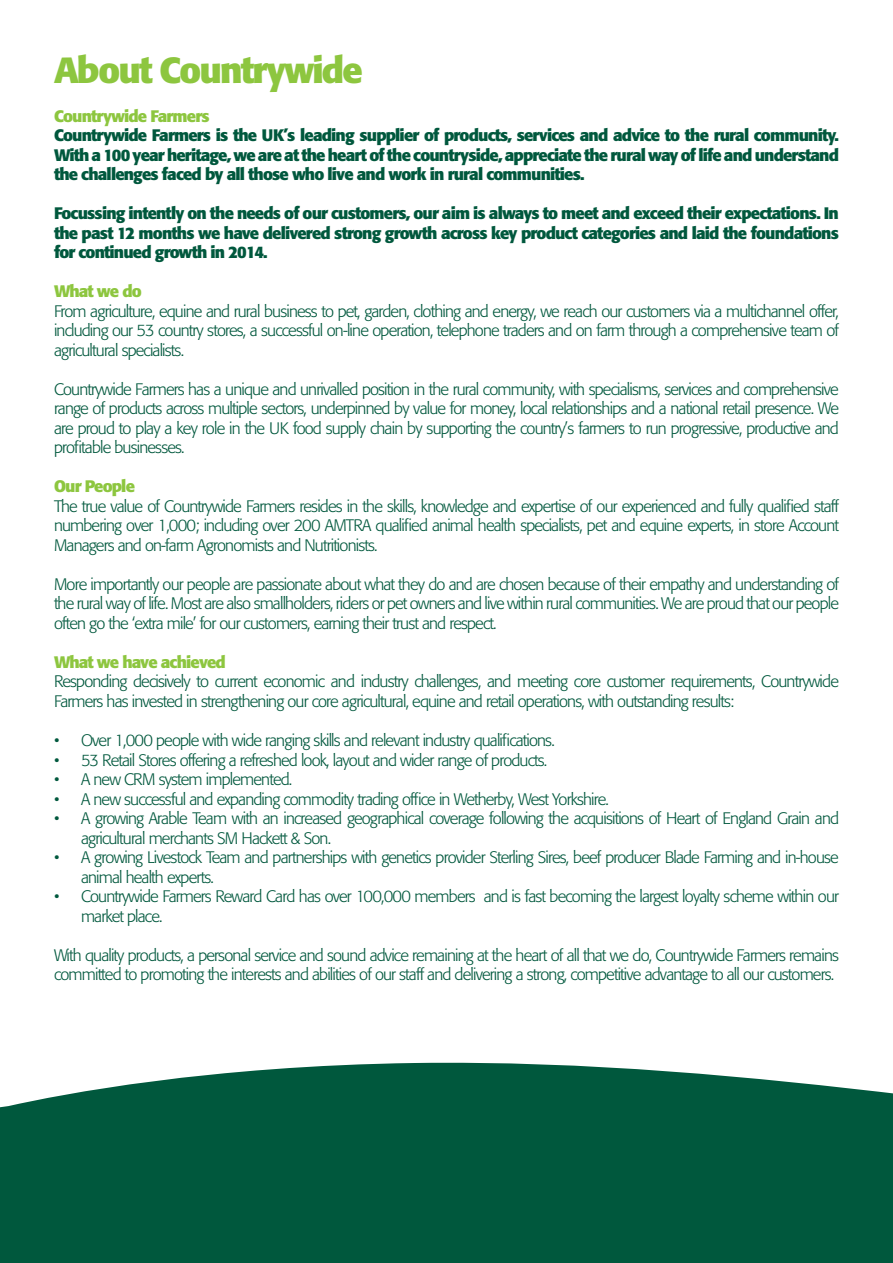
<style>
.page{position:relative;width:893px;height:1263px;background:#fff}
.page>*{position:absolute;margin:0;border:0;box-sizing:border-box;transform-origin:0 0}
.t1{font:700 36px "Formata";letter-spacing:-.05em;color:#8dc63f}
.t2{font:300 16.5px/19.5px "Formata";letter-spacing:-.05em;color:#00583d}
.t3{font:700 16.5px/19.5px "Formata";letter-spacing:-.05em;color:#00583d;text-align:justify}
.t4{font:700 16.5px "Formata";letter-spacing:-.05em;color:#8dc63f}
</style>
<div class="page">
<svg style="left:0;top:1062px;width:893px;height:201px;background:#11634a"></svg>
<h1 class="t1" style="left:54px;top:47px;width:310px">About Countrywide</h1>
<p class="t4" style="left:54px;top:106px;width:157px">Countrywide Farmers</p>
<p class="t3" style="left:54px;top:126px;width:787px">Countrywide Farmers is the UK’s leading supplier of products, services and advice to the rural community.<br>With a 100 year heritage, we are at the heart of the countryside, appreciate the rural way of life and understand the challenges faced by all those who live and work in rural communities.</p>
<p class="t3" style="left:54px;top:204px;width:786px">Focussing intently on the needs of our customers, our aim is always to meet and exceed their expectations. In the past 12 months we have delivered strong growth across key product categories and laid the foundations for continued growth in 2014.</p>
<p class="t4" style="left:54px;top:281px;width:89px">What we do</p>
<p class="t2" style="left:54px;top:301px;width:787px;text-align:justify">From agriculture, equine and rural business to pet, garden, clothing and energy, we reach our customers via a multichannel offer, including our 53 country stores, a successful on-line operation, telephone traders and on farm through a comprehensive team of agricultural specialists.</p>
<p class="t2" style="left:54px;top:379px;width:786px;text-align:justify">Countrywide Farmers has a unique and unrivalled position in the rural community, with specialisms, services and comprehensive range of products across multiple sectors, underpinned by value for money, local relationships and a national retail presence. We are proud to play a key role in the UK food supply chain by supporting the country’s farmers to run progressive, productive and profitable businesses.</p>
<p class="t4" style="left:54px;top:476px;width:82px">Our People</p>
<p class="t2" style="left:54px;top:496px;width:786px;text-align:justify">The true value of Countrywide Farmers resides in the skills, knowledge and expertise of our experienced and fully qualified staff numbering over 1,000; including over 200 AMTRA qualified animal health specialists, pet and equine experts, in store Account Managers and on-farm Agronomists and Nutritionists.</p>
<p class="t2" style="left:54px;top:574px;width:787px;text-align:justify">More importantly our people are passionate about what they do and are chosen because of their empathy and understanding of the rural way of life. Most are also smallholders, riders or pet owners and live within rural communities. We are proud that our people often go the ‘extra mile’ for our customers, earning their trust and respect.</p>
<p class="t4" style="left:54px;top:652px;width:173px">What we have achieved</p>
<p class="t2" style="left:54px;top:672px;width:786px">Responding decisively to current economic and industry challenges, and meeting core customer requirements, Countrywide<br>Farmers has invested in strengthening our core agricultural, equine and retail operations, with outstanding results:</p>
<p class="t2" style="left:54px;top:731px;width:502px">• Over 1,000 people with wide ranging skills and relevant industry qualifications.</p>
<p class="t2" style="left:54px;top:750px;width:495px">• 53 Retail Stores offering a refreshed look, layout and wider range of products.</p>
<p class="t2" style="left:54px;top:770px;width:240px">• A new CRM system implemented.</p>
<p class="t2" style="left:54px;top:789px;width:556px">• A new successful and expanding commodity trading office in Wetherby, West Yorkshire.</p>
<p class="t2" style="left:81px;top:809px;width:760px;text-indent:-27px">• A growing Arable Team with an increased geographical coverage following the acquisitions of Heart of England Grain and agricultural merchants SM Hackett &amp; Son.</p>
<p class="t2" style="left:81px;top:848px;width:759px;text-indent:-27px">• A growing Livestock Team and partnerships with genetics provider Sterling Sires, beef producer Blade Farming and in-house animal health experts.</p>
<p class="t2" style="left:81px;top:887px;width:759px;text-indent:-27px">• Countrywide Farmers Reward Card has over 100,000 members and is fast becoming the largest loyalty scheme within our market place.</p>
<p class="t2" style="left:54px;top:945px;width:786px">With quality products, a personal service and sound advice remaining at the heart of all that we do, Countrywide Farmers remains committed to promoting the interests and abilities of our staff and delivering a strong, competitive advantage to all our customers.</p>
</div>
